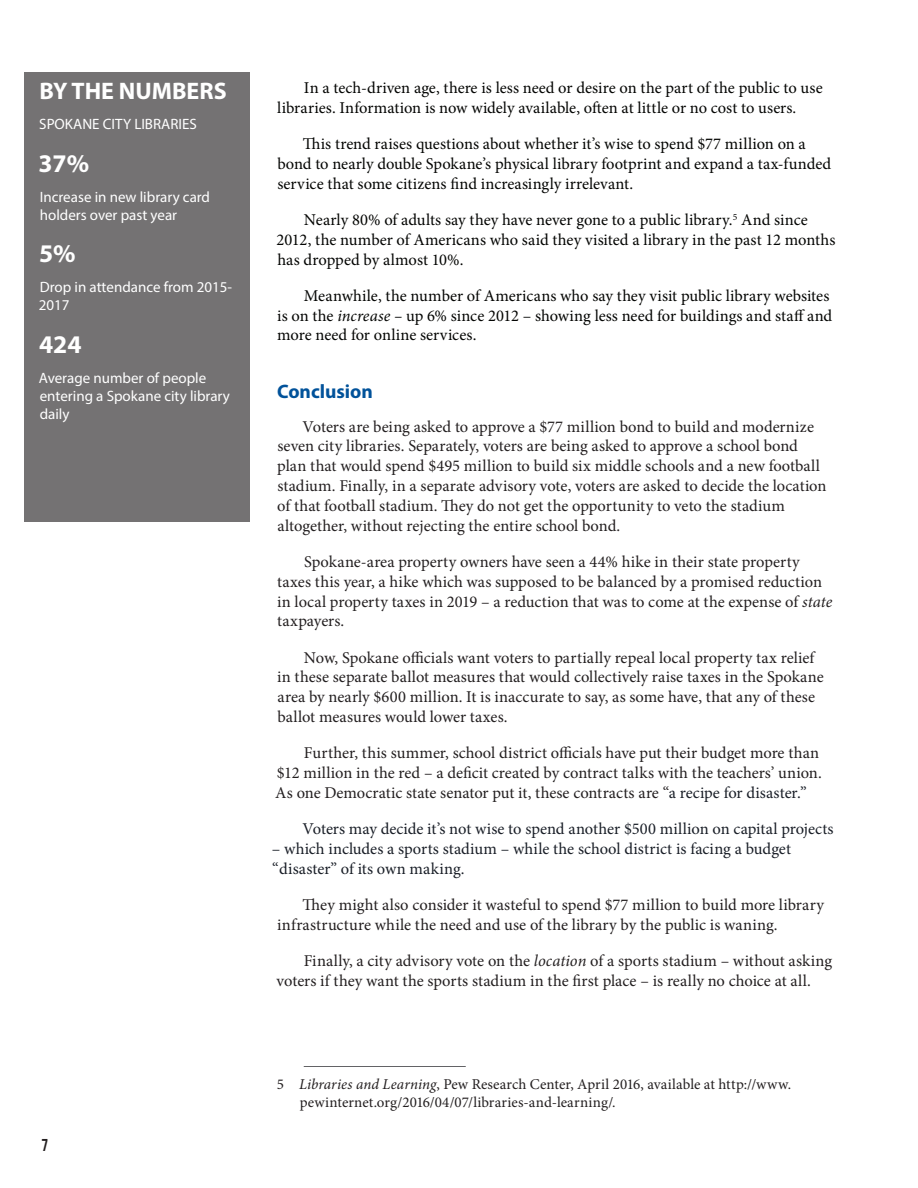
<style>
.page{position:relative;width:918px;height:1188px;background:#fff}
.page>*{position:absolute;margin:0;border:0;box-sizing:border-box;transform-origin:0 0}
.t1{font:700 25.5px "Myriad Pro";color:#fff}
.t2{font:700 24px "Myriad Pro";color:#fff}
.t3{font:700 19.5px "Myriad Pro";color:#01529a}
.t4{font:16.5px/19.8px "Minion Pro";color:#231f20}
.t5{font:16.5px/19.8px "Minion Pro";color:#040503}
.t6{font:16.5px/19.8px "Minion Pro";color:#191e27}
.t7{font:15px/18px "Myriad Pro";color:#fff}
.t8{font:15px/18px "Minion Pro";letter-spacing:.005em;color:#231f20}
.t9{font:13.5px "Bebas";color:#231f20}
.s1{font-style:italic}
.s2{color:#191e27}
</style>
<div class="page">
<div style="left:24px;top:72px;width:226px;height:450px;background:#747273"></div>
<hr style="left:304px;top:1066px;width:162px;height:1px;background:#636366">
<h2 class="t2" style="left:40px;top:75px;width:189px">BY THE NUMBERS</h2>
<p class="t7" style="left:39px;top:115px;width:159px">SPOKANE CITY LIBRARIES</p>
<h1 class="t1" style="left:38px;top:146px;width:52px">37%</h1>
<p class="t7" style="left:40px;top:187px;width:172px">Increase in new library card holders over past year</p>
<h1 class="t1" style="left:39px;top:237px;width:38px">5%</h1>
<p class="t7" style="left:39px;top:278px;width:195px">Drop in attendance from 2015-<br>2017</p>
<h1 class="t1" style="left:39px;top:328px;width:44px">424</h1>
<p class="t7" style="left:39px;top:369px;width:193px">Average number of people entering a Spokane city library daily</p>
<p class="t9" style="left:41px;top:1135px;width:8px">7</p>
<p class="t5" style="left:277px;top:78px;width:547px;text-indent:27px">In a tech-driven age, there is less need or desire on the part of the public to use libraries. Information is now widely available, often at little or no cost to users.</p>
<p class="t5" style="left:277px;top:134px;width:555px;text-indent:25px">This trend raises questions about whether it’s wise to spend $77 million on a bond to nearly double Spokane’s physical library footprint and expand a tax-funded service that some citizens find increasingly irrelevant.</p>
<p class="t5" style="left:277px;top:210px;width:560px;text-indent:27px">Nearly 80% of adults say they have never gone to a public library.<sup>5</sup> And since<br>2012, the number of Americans who said they visited a library in the past 12 months has dropped by almost 10%.</p>
<p class="t5" style="left:277px;top:286px;width:557px;text-indent:27px">Meanwhile, the number of Americans who say they visit public library websites is on the <span class="s1">increase –</span> up 6% since 2012 – showing less need for buildings and staff and more need for online services.</p>
<p class="t3" style="left:277px;top:379px;width:97px">Conclusion</p>
<p class="t4" style="left:277px;top:417px;width:551px;text-indent:25px">Voters are being asked to approve a $77 million bond to build and modernize seven city libraries. Separately, voters are being asked to approve a school bond plan that would spend $495 million to build six middle schools and a new football stadium. Finally, in a separate advisory vote, voters are asked to decide the location of that football stadium. They do not get the opportunity to veto the stadium altogether, without rejecting the entire school bond.</p>
<p class="t4" style="left:277px;top:552px;width:557px;text-indent:27px">Spokane-area property owners have seen a 44% hike in their state property taxes this year, a hike which was supposed to be balanced by a promised reduction in local property taxes in 2019 – a reduction that was to come at the expense of <span class="s1">state </span>taxpayers.</p>
<p class="t4" style="left:277px;top:648px;width:548px;text-indent:27px">Now, Spokane officials want voters to partially repeal local property tax relief in these separate ballot measures that would collectively raise taxes in the Spokane area by nearly $600 million. It is inaccurate to say, as some have, that any of these ballot measures would lower taxes.</p>
<p class="t4" style="left:275px;top:743px;width:548px;text-indent:29px">Further, this summer, school district officials have put their budget more than $12 million in the red – a deficit created by contract talks with the teachers’ union.<br>As one Democratic state senator put it, these contracts are “<span class="s2">a recipe for disaster.”</span></p>
<p class="t6" style="left:303px;top:819px;width:533px">Voters may decide it’s not wise to spend another $500 million on capital projects</p>
<p class="t6" style="left:272px;top:839px;width:521px">– which includes a sports stadium – while the school district is facing a budget “disaster” of its own making.</p>
<p class="t4" style="left:277px;top:895px;width:548px;text-indent:25px">They might also consider it wasteful to spend $77 million to build more library infrastructure while the need and use of the library by the public is waning.</p>
<p class="t4" style="left:277px;top:951px;width:557px;text-indent:27px">Finally, a city advisory vote on the <span class="s1">location</span> of a sports stadium – without asking voters if they want the sports stadium in the first place – is really no choice at all.</p>
<p class="t8" style="left:300px;top:1075px;width:493px;text-indent:-23px">5 <span class="s1">Libraries and Learning</span>, Pew Research Center, April 2016, available at http://www. pewinternet.org/2016/04/07/libraries-and-learning/.</p>
</div>
